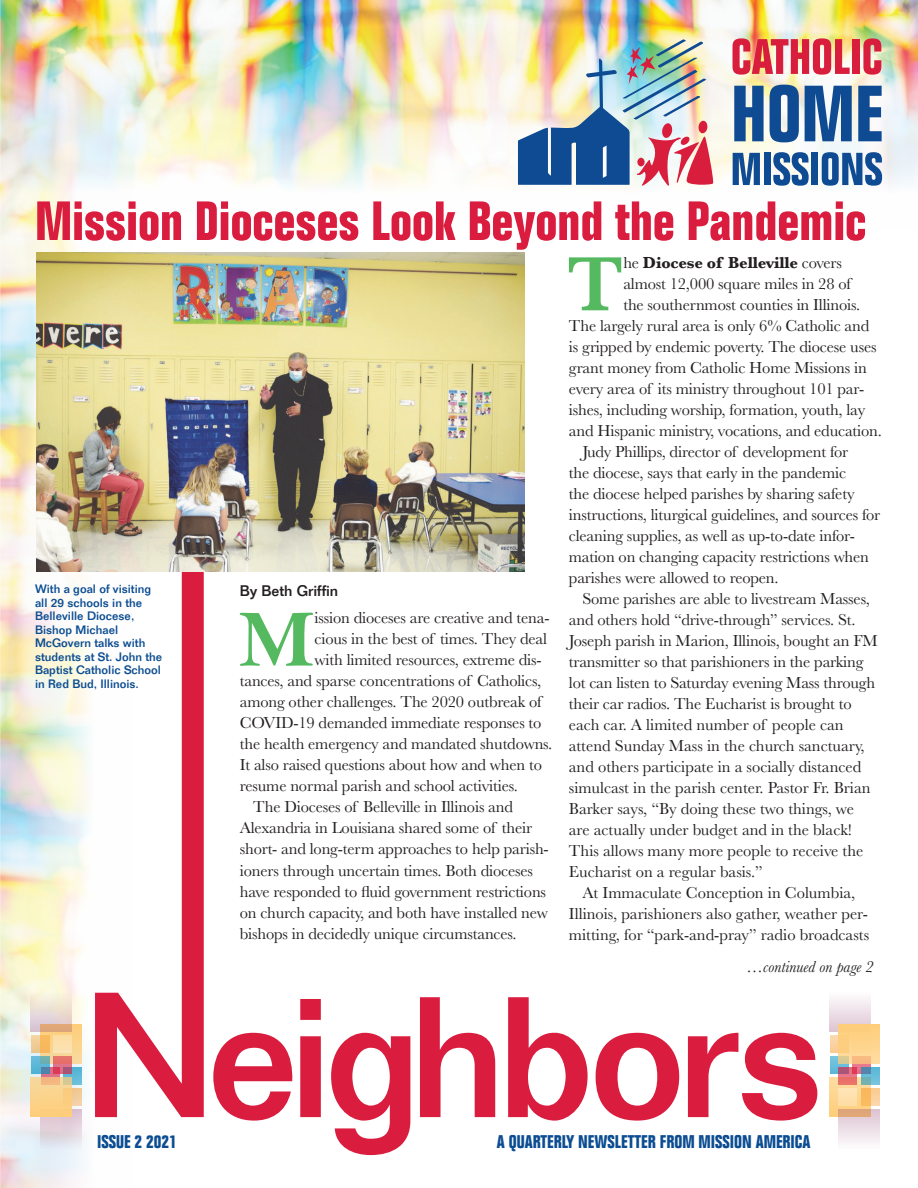
<style>
.page{position:relative;width:918px;height:1188px;background:#fff}
.page>*{position:absolute;margin:0;border:0;box-sizing:border-box;transform-origin:0 0}
.t1{font:700 81.45px "Bell MT Std";color:#55b95f}
.t2{font:600 79.95px "Baskerville";color:#55b95f}
.t3{font:700 condensed 54px "Folio Std";color:#da1d3f}
.t4{font:700 condensed 18px "Folio Std";color:#0c4d92}
.t5{font:16.5px "Baskerville";letter-spacing:-.01em;color:#231f20}
.t6{font:700 16.5px "Baskerville";letter-spacing:-.01em;color:#231f20}
.t7{font:italic 16.5px "Baskerville";color:#231f20}
.t8{font:500 15px "Folio Std";color:#231f20}
.t9{font:500 12px/13.5px "Folio Std";color:#0c4d92}
.s1{font-weight:400}
</style>
<div class="page">
<svg style="left:830px;top:1077px;width:41px;height:33px"></svg>
<svg style="left:830px;top:998px;width:41px;height:33px"></svg>
<svg style="left:830px;top:1056px;width:19px;height:18px"></svg>
<div style="left:852px;top:1056px;width:19px;height:18px;background:#e8788c"></div>
<div style="left:830px;top:1035px;width:19px;height:17px;background:#fbd2a1"></div>
<img style="left:0;top:230px;width:131px;height:958px">
<img style="left:0;top:211px;width:82px;height:19px">
<svg style="left:41px;top:1025px;width:41px;height:39px"></svg>
<svg style="left:41px;top:1116px;width:20px;height:33px"></svg>
<svg style="left:63px;top:1067px;width:19px;height:18px"></svg>
<div style="left:41px;top:1067px;width:19px;height:18px;background:#dc7289"></div>
<div style="left:63px;top:1088px;width:19px;height:18px;background:#f0c995"></div>
<svg style="left:838px;top:1025px;width:42px;height:39px;background:#fbcf88"></svg>
<svg style="left:847px;top:1110px;width:33px;height:33px"></svg>
<svg style="left:861px;top:1067px;width:19px;height:18px"></svg>
<svg style="left:838px;top:1067px;width:19px;height:18px"></svg>
<svg style="left:861px;top:1088px;width:19px;height:18px"></svg>
<div style="left:838px;top:1088px;width:19px;height:18px;background:#fee1af"></div>
<div style="left:61px;top:1097px;width:786px;height:91px;background:#fff"></div>
<svg style="left:31px;top:1077px;width:41px;height:39px;background:#f8ce88"></svg>
<svg style="left:31px;top:992px;width:41px;height:39px;background:#ead7c9"></svg>
<svg style="left:31px;top:1056px;width:19px;height:18px"></svg>
<svg style="left:53px;top:1056px;width:19px;height:18px"></svg>
<svg style="left:31px;top:1035px;width:19px;height:17px"></svg>
<div style="left:53px;top:1035px;width:19px;height:17px;background:#fcdfaa"></div>
<svg style="left:95px;top:571px;width:722px;height:584px"></svg>
<img style="left:0;top:0;width:468px;height:211px">
<div style="left:468px;top:0;width:450px;height:211px;background:#fff;opacity:.75"></div>
<svg style="left:733px;top:38px;width:117px;height:37px;background:#e47074"></svg>
<div style="left:852px;top:39px;width:7px;height:35px;background:#d81d3d"></div>
<svg style="left:863px;top:38px;width:18px;height:37px"></svg>
<svg style="left:734px;top:86px;width:30px;height:55px;background:#3e6da0"></svg>
<svg style="left:770px;top:85px;width:29px;height:57px;background:#3d6da3"></svg>
<svg style="left:805px;top:86px;width:47px;height:55px;background:#4473a9"></svg>
<svg style="left:858px;top:86px;width:24px;height:55px"></svg>
<svg style="left:733px;top:153px;width:27px;height:32px"></svg>
<div style="left:764px;top:153px;width:6px;height:32px;background:#0f4b92"></div>
<svg style="left:773px;top:152px;width:36px;height:34px"></svg>
<div style="left:811px;top:153px;width:7px;height:32px;background:#0f4b92"></div>
<svg style="left:822px;top:152px;width:60px;height:34px"></svg>
<img style="left:518px;top:39px;width:196px;height:147px">
<img style="left:36px;top:253px;width:489px;height:318px">
<h3 class="t3" style="left:35px;top:191px;width:833px">Mission Dioceses Look Beyond the Pandemic</h3>
<h2 class="t2" style="left:567px;top:228px;width:58px">T</h2>
<p class="t6" style="left:623px;top:251px;width:220px"><span class="s1">he</span> Diocese of Belleville <span class="s1">covers</span></p>
<p class="t5" style="left:623px;top:273px;width:229px">almost 12,000 square miles in 28 of</p>
<p class="t5" style="left:623px;top:294px;width:238px">the southernmost counties in Illinois.</p>
<p class="t5" style="left:569px;top:315px;width:302px">The largely rural area is only 6% Catholic and</p>
<p class="t5" style="left:569px;top:336px;width:309px">is gripped by endemic poverty. The diocese uses</p>
<p class="t5" style="left:569px;top:357px;width:299px">grant money from Catholic Home Missions in</p>
<p class="t5" style="left:569px;top:378px;width:297px">every area of its ministry throughout 101 par-</p>
<p class="t5" style="left:569px;top:399px;width:298px">ishes, including worship, formation, youth, lay</p>
<p class="t5" style="left:569px;top:420px;width:314px">and Hispanic ministry, vocations, and education.</p>
<p class="t5" style="left:582px;top:442px;width:267px">Judy Phillips, director of development for</p>
<p class="t5" style="left:569px;top:463px;width:279px">the diocese, says that early in the pandemic</p>
<p class="t5" style="left:569px;top:484px;width:287px">the diocese helped parishes by sharing safety</p>
<p class="t5" style="left:569px;top:505px;width:313px">instructions, liturgical guidelines, and sources for</p>
<p class="t5" style="left:569px;top:526px;width:288px">cleaning supplies, as well as up-to-date infor-</p>
<p class="t5" style="left:569px;top:547px;width:302px">mation on changing capacity restrictions when</p>
<p class="t5" style="left:569px;top:568px;width:211px">parishes were allowed to reopen.</p>
<p class="t5" style="left:582px;top:589px;width:289px">Some parishes are able to livestream Masses,</p>
<p class="t5" style="left:569px;top:610px;width:288px">and others hold “drive-through” services. St.</p>
<p class="t5" style="left:569px;top:631px;width:310px">Joseph parish in Marion, Illinois, bought an FM</p>
<p class="t5" style="left:569px;top:652px;width:296px">transmitter so that parishioners in the parking</p>
<p class="t5" style="left:569px;top:673px;width:308px">lot can listen to Saturday evening Mass through</p>
<p class="t5" style="left:569px;top:694px;width:284px">their car radios. The Eucharist is brought to</p>
<p class="t5" style="left:569px;top:715px;width:276px">each car. A limited number of people can</p>
<p class="t5" style="left:569px;top:736px;width:297px">attend Sunday Mass in the church sanctuary,</p>
<p class="t5" style="left:569px;top:757px;width:294px">and others participate in a socially distanced</p>
<p class="t5" style="left:569px;top:778px;width:303px">simulcast in the parish center. Pastor Fr. Brian</p>
<p class="t5" style="left:569px;top:799px;width:287px">Barker says, “By doing these two things, we</p>
<p class="t5" style="left:569px;top:820px;width:285px">are actually under budget and in the black!</p>
<p class="t5" style="left:569px;top:841px;width:296px">This allows many more people to receive the</p>
<p class="t5" style="left:569px;top:862px;width:195px">Eucharist on a regular basis.”</p>
<p class="t5" style="left:582px;top:883px;width:274px">At Immaculate Conception in Columbia,</p>
<p class="t5" style="left:569px;top:904px;width:301px">Illinois, parishioners also gather, weather per-</p>
<p class="t5" style="left:569px;top:925px;width:302px">mitting, for “park-and-pray” radio broadcasts</p>
<p class="t8" style="left:240px;top:581px;width:100px">By Beth Griffin</p>
<h1 class="t1" style="left:238px;top:594px;width:78px">M</h1>
<p class="t5" style="left:315px;top:608px;width:236px">ission dioceses are creative and tena-</p>
<p class="t9" style="left:35px;top:582px;width:129px">With a goal of visiting all 29 schools in the<br>Belleville Diocese,<br>Bishop Michael<br>McGovern talks with students at St. John the<br>Baptist Catholic School in Red Bud, Illinois.</p>
<p class="t5" style="left:315px;top:629px;width:234px">cious in the best of times. They deal</p>
<p class="t5" style="left:315px;top:650px;width:229px">with limited resources, extreme dis-</p>
<p class="t5" style="left:240px;top:671px;width:303px">tances, and sparse concentrations of Catholics,</p>
<p class="t5" style="left:240px;top:692px;width:303px">among other challenges. The 2020 outbreak of</p>
<p class="t5" style="left:240px;top:713px;width:303px">COVID-19 demanded immediate responses to</p>
<p class="t5" style="left:240px;top:734px;width:314px">the health emergency and mandated shutdowns.</p>
<p class="t5" style="left:240px;top:755px;width:304px">It also raised questions about how and when to</p>
<p class="t5" style="left:240px;top:776px;width:280px">resume normal parish and school activities.</p>
<p class="t5" style="left:253px;top:797px;width:261px">The Dioceses of Belleville in Illinois and</p>
<p class="t5" style="left:240px;top:818px;width:294px">Alexandria in Louisiana shared some of their</p>
<p class="t5" style="left:240px;top:839px;width:310px">short- and long-term approaches to help parish-</p>
<p class="t5" style="left:240px;top:860px;width:295px">ioners through uncertain times. Both dioceses</p>
<p class="t5" style="left:240px;top:881px;width:308px">have responded to fluid government restrictions</p>
<p class="t5" style="left:240px;top:902px;width:310px">on church capacity, and both have installed new</p>
<p class="t5" style="left:240px;top:923px;width:278px">bishops in decidedly unique circumstances.</p>
<p class="t7" style="left:747px;top:956px;width:129px">…continued on page 2</p>
<p class="t4" style="left:97px;top:1132px;width:81px">ISSUE 2 2021</p>
<p class="t4" style="left:497px;top:1132px;width:315px">A QUARTERLY NEWSLETTER FROM MISSION AMERICA</p>
</div>
